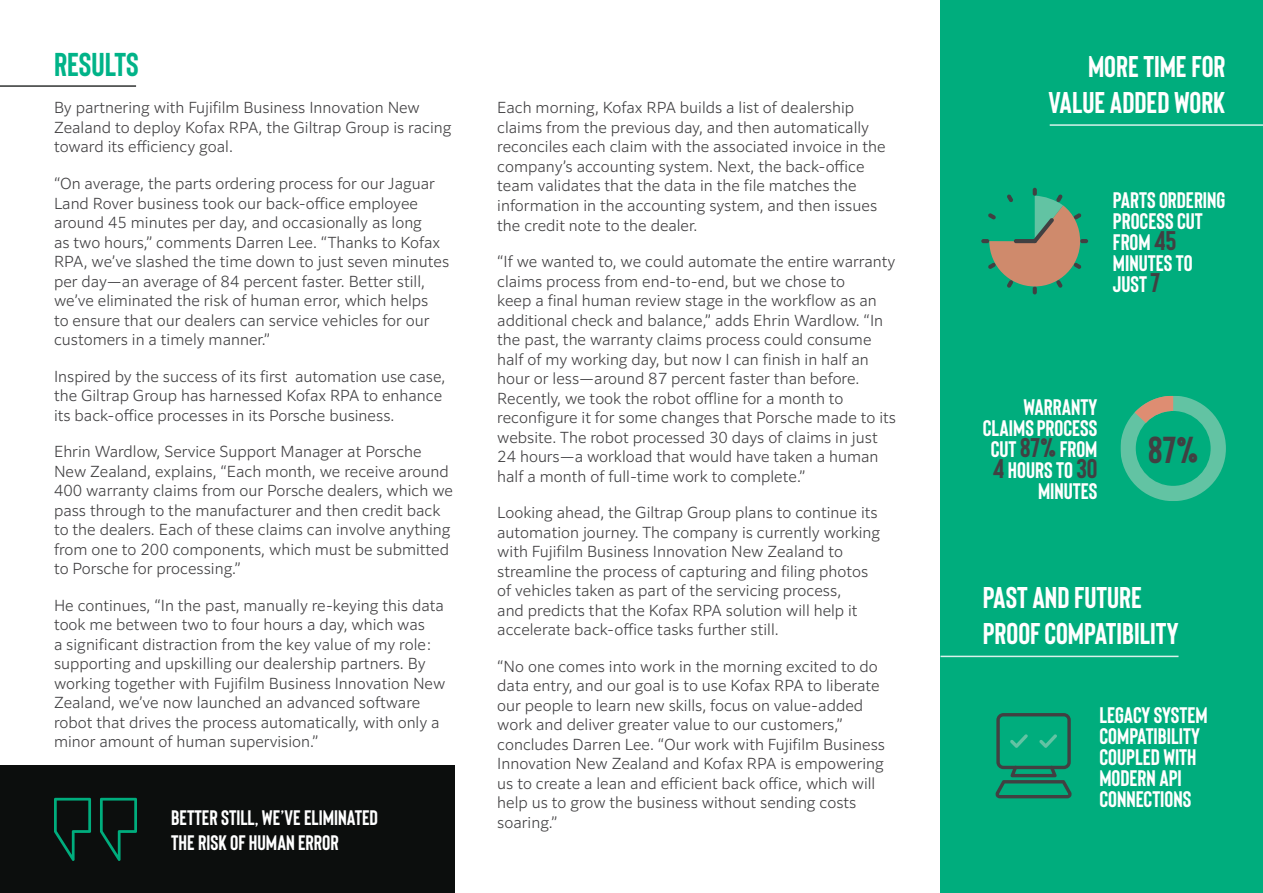
<style>
.page{position:relative;width:1263px;height:893px;background:#fff}
.page>*{position:absolute;margin:0;border:0;box-sizing:border-box;transform-origin:0 0}
.t1{font:700 37.5px "Bison";color:#414042}
.t2{font:700 33px "Bison";color:#00b388}
.t3{font:700 30px/36px "Bison";color:#fff;text-align:right}
.t4{font:700 22.5px/21px "Bison";color:#fff}
.t5{font:700 21px/25.2px "Bison";color:#fff}
.t6{font:300 15px/19.5px "Clarimo UDPE";color:#414042}
.s1{font-size:27px;color:#414042}
</style>
<div class="page">
<hr style="left:0;top:85px;width:136px;height:2px;background:#0c0e0d">
<div style="left:940px;top:1px;width:323px;height:892px;background:#00ad7d"></div>
<hr style="left:1050px;top:124px;width:213px;height:2px;background:#fff">
<svg style="left:981px;top:188px;width:107px;height:106px"></svg>
<hr style="left:940px;top:656px;width:238px;height:1px;background:#fff">
<svg style="left:1120px;top:396px;width:106px;height:105px"></svg>
<svg style="left:1134px;top:396px;width:39px;height:52px"></svg>
<svg style="left:995px;top:713px;width:77px;height:85px"></svg>
<div style="left:0;top:766px;width:455px;height:127px;background:#0c0e0d"></div>
<svg style="left:100px;top:798px;width:37px;height:63px"></svg>
<svg style="left:54px;top:798px;width:37px;height:63px"></svg>
<h2 class="t2" style="left:54px;top:44px;width:86px">RESULTS</h2>
<h3 class="t3" style="left:1048px;top:47px;width:178px">MORE TIME FOR<br>VALUE ADDED WORK</h3>
<p class="t6" style="left:54px;top:97px;width:399px">By partnering with Fujifilm Business Innovation New<br>Zealand to deploy Kofax RPA, the Giltrap Group is racing toward its efficiency goal.</p>
<p class="t6" style="left:54px;top:172px;width:397px">“On average, the parts ordering process for our Jaguar Land Rover business took our back-office employee around 45 minutes per day, and occasionally as long<br>as two hours,” comments Darren Lee. “Thanks to Kofax RPA, we’ve slashed the time down to just seven minutes per day—an average of 84 percent faster. Better still, we’ve eliminated the risk of human error, which helps<br>to ensure that our dealers can service vehicles for our customers in a timely manner.”</p>
<p class="t6" style="left:54px;top:365px;width:393px">Inspired by the success of its first automation use case, the Giltrap Group has harnessed Kofax RPA to enhance its back-office processes in its Porsche business.</p>
<p class="t6" style="left:54px;top:440px;width:400px">Ehrin Wardlow, Service Support Manager at Porsche New Zealand, explains, “Each month, we receive around 400 warranty claims from our Porsche dealers, which we pass through to the manufacturer and then credit back to the dealers. Each of these claims can involve anything from one to 200 components, which must be submitted to Porsche for processing.”</p>
<p class="t6" style="left:54px;top:594px;width:393px">He continues, “In the past, manually re-keying this data took me between two to four hours a day, which was<br>a significant distraction from the key value of my role: supporting and upskilling our dealership partners. By working together with Fujifilm Business Innovation New Zealand, we’ve now launched an advanced software robot that drives the process automatically, with only a minor amount of human supervision.”</p>
<p class="t6" style="left:497px;top:97px;width:390px">Each morning, Kofax RPA builds a list of dealership claims from the previous day, and then automatically reconciles each claim with the associated invoice in the company’s accounting system. Next, the back-office team validates that the data in the file matches the information in the accounting system, and then issues the credit note to the dealer.</p>
<p class="t6" style="left:497px;top:250px;width:400px">“If we wanted to, we could automate the entire warranty claims process from end-to-end, but we chose to<br>keep a final human review stage in the workflow as an additional check and balance,” adds Ehrin Wardlow. “In the past, the warranty claims process could consume half of my working day, but now I can finish in half an hour or less—around 87 percent faster than before.<br>Recently, we took the robot offline for a month to reconfigure it for some changes that Porsche made to its website. The robot processed 30 days of claims in just 24 hours—a workload that would have taken a human half a month of full-time work to complete.”</p>
<p class="t6" style="left:497px;top:501px;width:384px">Looking ahead, the Giltrap Group plans to continue its automation journey. The company is currently working with Fujifilm Business Innovation New Zealand to streamline the process of capturing and filing photos of vehicles taken as part of the servicing process,<br>and predicts that the Kofax RPA solution will help it accelerate back-office tasks further still.</p>
<p class="t6" style="left:497px;top:655px;width:389px">“No one comes into work in the morning excited to do data entry, and our goal is to use Kofax RPA to liberate our people to learn new skills, focus on value-added work and deliver greater value to our customers,” concludes Darren Lee. “Our work with Fujifilm Business Innovation New Zealand and Kofax RPA is empowering us to create a lean and efficient back office, which will help us to grow the business without sending costs soaring.”</p>
<h3 class="t4" style="left:1113px;top:189px;width:114px">PARTS ORDERING<br>PROCESS CUT<br>FROM <span class="s1">45<br></span>MINUTES TO<br>JUST <span class="s1">7</span></h3>
<h3 class="t4" style="left:983px;top:396px;width:116px;text-align:right">WARRANTY<br>CLAIMS PROCESS<br>CUT <span class="s1">87%</span> FROM<br><span class="s1">4</span> HOURS TO <span class="s1">30<br></span>MINUTES</h3>
<h1 class="t1" style="left:1148px;top:427px;width:52px">87%</h1>
<h3 class="t3" style="left:983px;top:578px;width:197px;text-align:left">PAST AND FUTURE<br>PROOF COMPATIBILITY</h3>
<h3 class="t4" style="left:1099px;top:703px;width:110px">LEGACY SYSTEM<br>COMPATIBILITY<br>COUPLED WITH<br>MODERN API<br>CONNECTIONS</h3>
<h3 class="t5" style="left:171px;top:804px;width:208px">BETTER STILL, WE’VE ELIMINATED<br>THE RISK OF HUMAN ERROR</h3>
</div>
